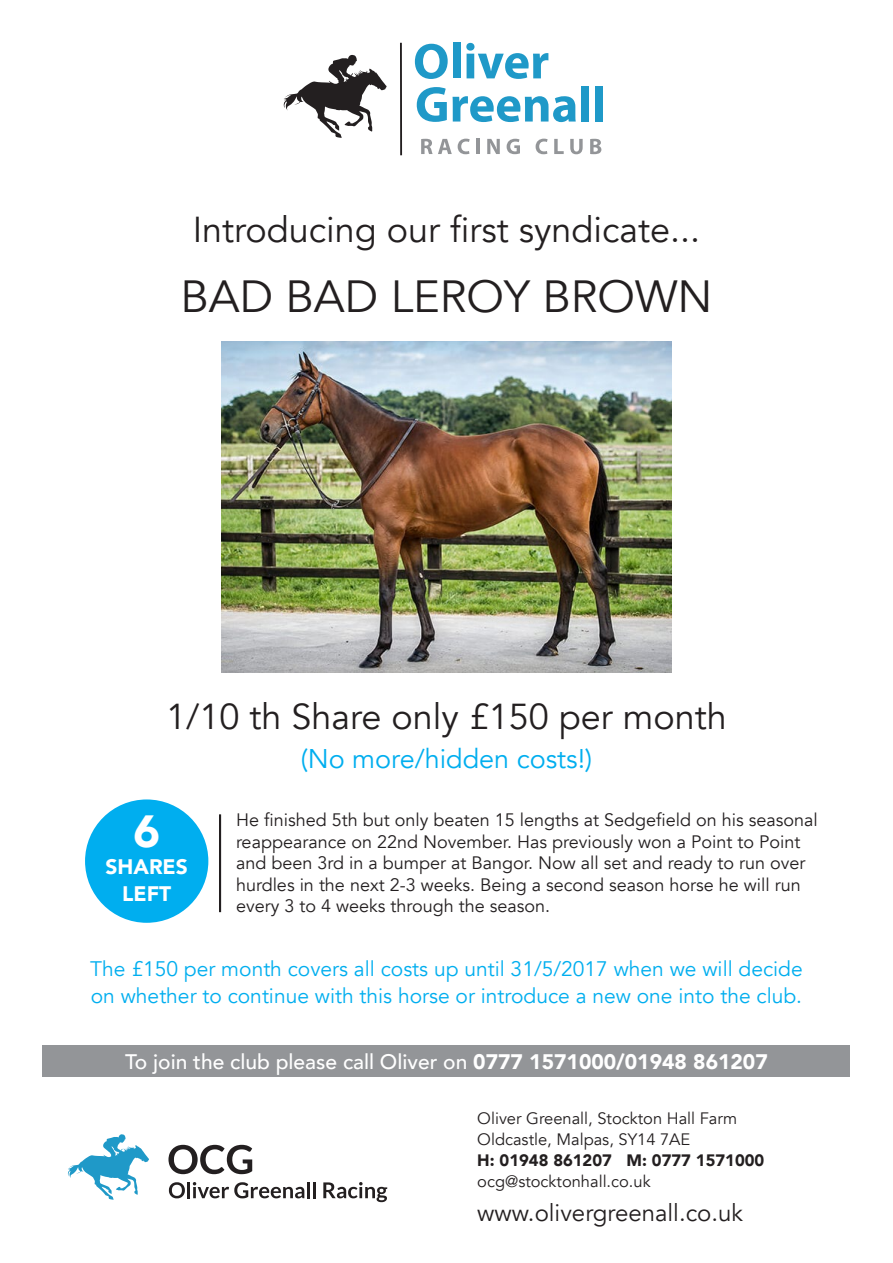
<style>
.page{position:relative;width:893px;height:1263px;background:#fff}
.page>*{position:absolute;margin:0;border:0;box-sizing:border-box;transform-origin:0 0}
.t1{font:45px "Avenir";color:#231f20}
.t2{font:900 45px "Avenir";color:#fff}
.t3{font:36px "Avenir";color:#231f20}
.t4{font:27px "Avenir";color:#00aeef}
.t5{font:24px "Avenir";color:#231f20}
.t6{font:21px/27px "Avenir";color:#00aeef}
.t7{font:500 21px "Avenir";color:#fff}
.t8{font:900 21px/27px "Avenir";color:#fff;text-align:center}
.t9{font:18px/21.6px "Avenir";color:#231f20}
.t10{font:16.5px/21px "Avenir";color:#231f20}
.t11{font:900 16.5px "Avenir";color:#231f20}
.s1{font-weight:900}
</style>
<div class="page">
<svg style="left:284px;top:54px;width:103px;height:84px"></svg>
<svg style="left:415px;top:44px;width:33px;height:35px"></svg>
<div style="left:453px;top:42px;width:7px;height:36px;background:#1f99c8"></div>
<svg style="left:466px;top:43px;width:82px;height:36px"></svg>
<svg style="left:421px;top:139px;width:31px;height:15px"></svg>
<svg style="left:458px;top:139px;width:12px;height:15px"></svg>
<hr style="left:476px;top:139px;width:4px;height:15px;background:#939598">
<svg style="left:487px;top:139px;width:13px;height:15px"></svg>
<svg style="left:507px;top:139px;width:13px;height:15px"></svg>
<svg style="left:536px;top:139px;width:12px;height:15px"></svg>
<svg style="left:554px;top:139px;width:10px;height:15px"></svg>
<svg style="left:570px;top:139px;width:13px;height:15px"></svg>
<svg style="left:590px;top:139px;width:11px;height:15px"></svg>
<svg style="left:417px;top:87px;width:30px;height:35px"></svg>
<svg style="left:453px;top:96px;width:123px;height:26px"></svg>
<div style="left:581px;top:86px;width:8px;height:36px;background:#1f99c8"></div>
<div style="left:595px;top:86px;width:8px;height:36px;background:#1f99c8"></div>
<hr style="left:400px;top:43px;width:2px;height:112px;background:#231f20">
<svg style="left:68px;top:1134px;width:81px;height:66px"></svg>
<svg style="left:169px;top:1182px;width:16px;height:16px"></svg>
<hr style="left:187px;top:1182px;width:3px;height:16px;background:#231f20">
<svg style="left:193px;top:1182px;width:111px;height:16px"></svg>
<hr style="left:307px;top:1182px;width:3px;height:16px;background:#231f20">
<hr style="left:313px;top:1182px;width:3px;height:16px;background:#231f20">
<svg style="left:323px;top:1182px;width:64px;height:20px"></svg>
<svg style="left:168px;top:1145px;width:84px;height:29px"></svg>
<img style="left:221px;top:341px;width:450px;height:331px">
<div style="left:85px;top:799px;width:123px;height:124px;background:#00aeef;border-radius:50%"></div>
<hr style="left:219px;top:814px;width:2px;height:98px;background:#231f20">
<div style="left:43px;top:1045px;width:807px;height:32px;background:#939598"></div>
<h2 class="t3" style="left:193px;top:208px;width:509px">Introducing our first syndicate...</h2>
<h1 class="t1" style="left:180px;top:270px;width:533px">BAD BAD LEROY BROWN</h1>
<h2 class="t3" style="left:166px;top:695px;width:562px">1/10 th Share only £150 per month</h2>
<h3 class="t4" style="left:301px;top:743px;width:293px">(No more/hidden costs!)</h3>
<h1 class="t2" style="left:133px;top:792px;width:28px">6</h1>
<p class="t8" style="left:105px;top:852px;width:84px">SHARES<br>LEFT</p>
<p class="t9" style="left:236px;top:809px;width:583px">He finished 5th but only beaten 15 lengths at Sedgefield on his seasonal reappearance on 22nd November. Has previously won a Point to Point and been 3rd in a bumper at Bangor. Now all set and ready to run over hurdles in the next 2-3 weeks. Being a second season horse he will run every 3 to 4 weeks through the season.</p>
<p class="t6" style="left:90px;top:956px;width:714px">The £150 per month covers all costs up until 31/5/2017 when we will decide on whether to continue with this horse or introduce a new one into the club.</p>
<p class="t7" style="left:125px;top:1043px;width:644px">To join the club please call Oliver on <span class="s1">0777 1571000/01948 861207</span></p>
<p class="t10" style="left:477px;top:1108px;width:261px">Oliver Greenall, Stockton Hall Farm<br>Oldcastle, Malpas, SY14 7AE</p>
<p class="t11" style="left:477px;top:1146px;width:288px">H: 01948 861207 M: 0777 1571000</p>
<p class="t10" style="left:477px;top:1171px;width:175px">ocg@stocktonhall.co.uk</p>
<h3 class="t5" style="left:477px;top:1198px;width:267px">www.olivergreenall.co.uk</h3>
</div>
